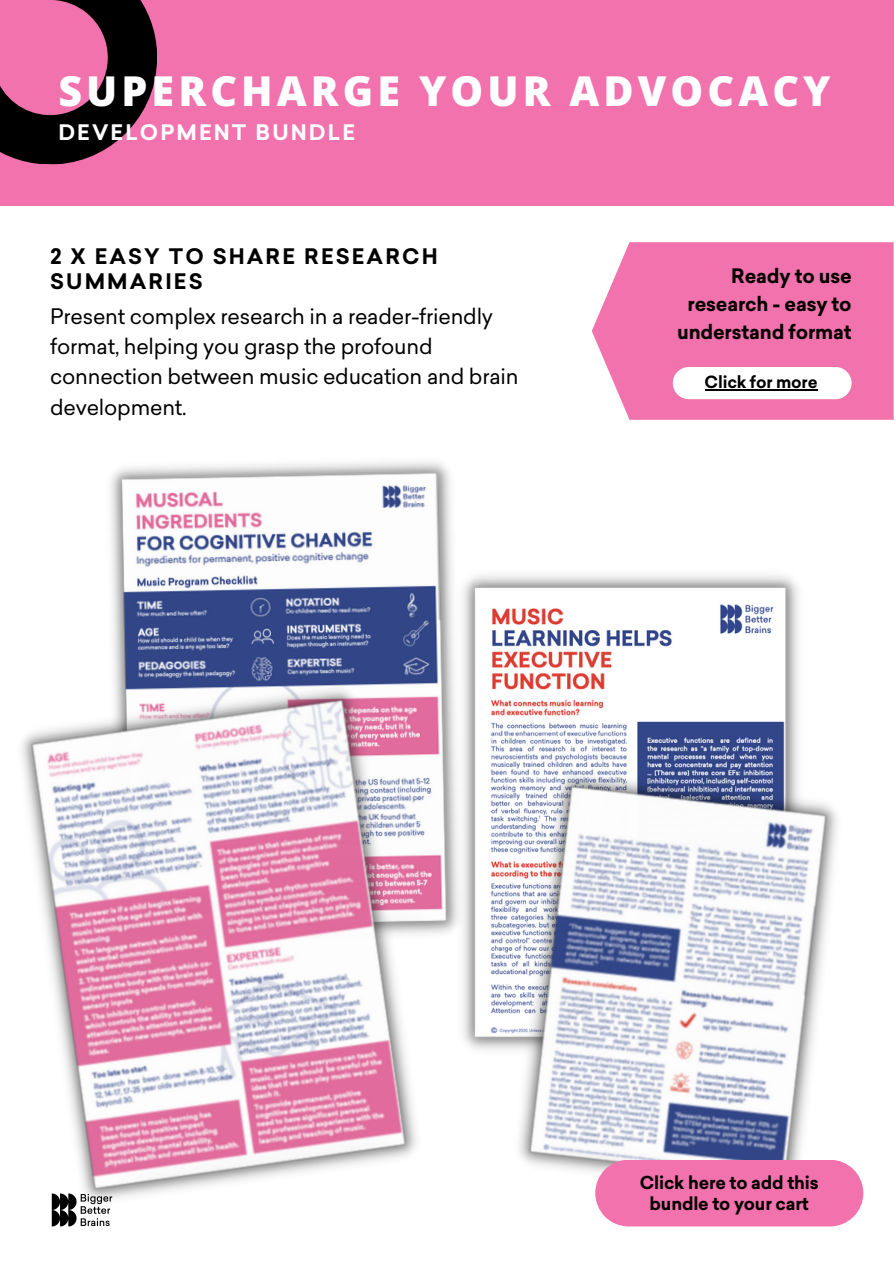
<style>
.page{position:relative;width:894px;height:1264px;background:#fff}
.page>*{position:absolute;margin:0;border:0;box-sizing:border-box;transform-origin:0 0}
.t1{font:800 41.1px "Open Sans";letter-spacing:.1em;color:#fff}
.t2{font:21px/30.3px "Sailec";letter-spacing:-.01em;color:#000}
.t3{font:700 21px/24.8px "Sailec";letter-spacing:.1em;color:#000}
.t4{font:700 21px "Sailec";letter-spacing:.1em;color:#fff}
.t5{font:700 19.5px/28.2px "Sailec";letter-spacing:-.01em;color:#000;text-align:right}
.t6{font:700 17.55px/21.3px "Sailec";letter-spacing:-.01em;color:#000;text-align:center}
.t7{font:700 16.5px "Sailec";letter-spacing:-.01em;color:#000}
</style>
<div class="page">
<svg style="left:592px;top:242px;width:301px;height:178px;background:#f27cb1"></svg>
<div style="left:672px;top:367px;width:179px;height:32px;background:#fff;border-radius:16px"></div>
<hr style="left:704px;top:389px;width:113px;height:1px;background:#000">
<img style="left:463px;top:575px;width:336px;height:475px">
<img style="left:505px;top:762px;width:333px;height:410px">
<img style="left:110px;top:462px;width:357px;height:488px">
<img style="left:21px;top:675px;width:410px;height:524px">
<svg style="left:595px;top:1159px;width:268px;height:67px;background:#f07ab0"></svg>
<img style="left:50px;top:1192px;width:63px;height:34px">
<div style="left:0;top:0;width:893px;height:205px;background:#f172ac"></div>
<svg style="left:0;top:0;width:157px;height:165px"></svg>
<h1 class="t1" style="left:58px;top:62px;width:773px">SUPERCHARGE YOUR ADVOCACY</h1>
<p class="t4" style="left:58px;top:120px;width:298px">DEVELOPMENT BUNDLE</p>
<p class="t3" style="left:50px;top:244px;width:389px">2 X EASY TO SHARE RESEARCH<br>SUMMARIES</p>
<p class="t2" style="left:50px;top:301px;width:469px">Present complex research in a reader-friendly format, helping you grasp the profound connection between music education and brain development.</p>
<p class="t5" style="left:677px;top:262px;width:176px">Ready to use research - easy to understand format</p>
<p class="t7" style="left:704px;top:372px;width:114px">Click for more</p>
<p class="t6" style="left:639px;top:1171px;width:180px">Click here to add this bundle to your cart</p>
</div>
